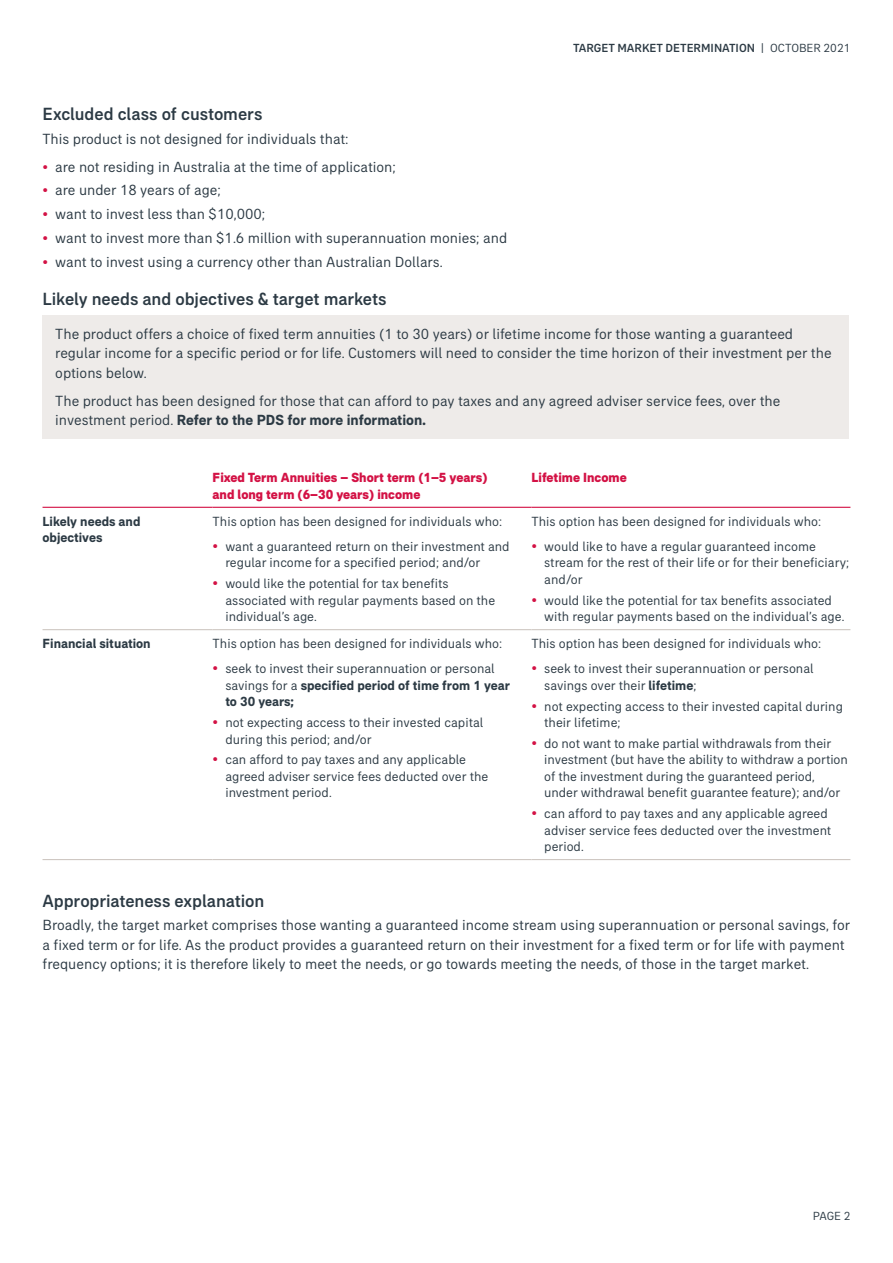
<style>
.page{position:relative;width:893px;height:1263px;background:#fff}
.page>*{position:absolute;margin:0;border:0;box-sizing:border-box;transform-origin:0 0}
.t1{font:500 18px "AIA Everest";letter-spacing:-.005em;color:#2c3a44}
.t2{font:15px/19.5px "AIA Everest";color:#2c3a44}
.t3{font:13.5px/16.5px "AIA Everest";color:#2c3a44}
.t4{font:800 13.5px/16.5px "AIA Everest";color:#d31245}
.t5{font:700 13.5px/16.5px "AIA Everest";color:#2c3a44}
.t6{font:500 12px "AIA Everest";color:#2c3a44}
.t7{font:12px "AIA Everest";color:#2c3a44}
.s1{font-weight:400}
.s2{color:#d31245}
.s3{font-weight:700}
.s4{font-size:15px;color:#d31245}
</style>
<div class="page">
<div style="left:43px;top:315px;width:806px;height:123px;background:#eeebe9"></div>
<hr style="left:43px;top:629px;width:170px;height:1px;background:#c9c1bb">
<hr style="left:213px;top:629px;width:318px;height:1px;background:#c9c1bb">
<hr style="left:531px;top:629px;width:319px;height:1px;background:#c9c1bb">
<hr style="left:43px;top:859px;width:170px;height:1px;background:#c9c1bb">
<hr style="left:213px;top:859px;width:318px;height:1px;background:#c9c1bb">
<hr style="left:531px;top:859px;width:319px;height:1px;background:#c9c1bb">
<hr style="left:43px;top:507px;width:170px;height:1px;background:#d31245">
<hr style="left:213px;top:507px;width:318px;height:1px;background:#d31245">
<hr style="left:531px;top:507px;width:319px;height:1px;background:#d31245">
<p class="t6" style="left:573px;top:41px;width:213px">Target Market Determ ination <span class="s1">| Octobe</span></p>
<p class="t7" style="left:813px;top:41px;width:38px">r 2021</p>
<h1 class="t1" style="left:43px;top:103px;width:221px">Excluded class of customers</h1>
<p class="t2" style="left:43px;top:128px;width:308px">This product is not designed for individuals that:</p>
<p class="t2" style="left:43px;top:156px;width:355px"><span class="s2">•</span> are not residing in Australia at the time of application;</p>
<p class="t2" style="left:43px;top:180px;width:180px"><span class="s2">•</span> are under 18 years of age;</p>
<p class="t2" style="left:43px;top:204px;width:224px"><span class="s2">•</span> want to invest less than $10,000;</p>
<p class="t2" style="left:43px;top:228px;width:466px"><span class="s2">•</span> want to invest more than $1.6 million with superannuation monies; and</p>
<p class="t2" style="left:43px;top:251px;width:402px"><span class="s2">•</span> want to invest using a currency other than Australian Dollars.</p>
<h1 class="t1" style="left:43px;top:288px;width:346px">Likely needs and objectives &amp; target markets</h1>
<p class="t2" style="left:55px;top:324px;width:778px">The product offers a choice of fixed term annuities (1 to 30 years) or lifetime income for those wanting a guaranteed regular income for a specific period or for life. Customers will need to consider the time horizon of their investment per the options below.</p>
<p class="t2" style="left:55px;top:391px;width:727px">The product has been designed for those that can afford to pay taxes and any agreed adviser service fees, over the investment period. <span class="s3">Refer to the PDS for more information.</span></p>
<p class="t4" style="left:213px;top:469px;width:276px">Fixed Term Annuities – Short term (1–5 years) and long term (6–30 years) income</p>
<p class="t4" style="left:531px;top:469px;width:97px">Lifetime Income</p>
<p class="t5" style="left:43px;top:513px;width:99px">Likely needs and objectives</p>
<p class="t3" style="left:213px;top:513px;width:291px">This option has been designed for individuals who:</p>
<p class="t3" style="left:225px;top:538px;width:286px;text-indent:-13px"><span class="s4">•</span> want a guaranteed return on their investment and regular income for a specified period; and/or</p>
<p class="t3" style="left:225px;top:575px;width:271px;text-indent:-13px"><span class="s4">•</span> would like the potential for tax benefits associated with regular payments based on the individual’s age.</p>
<p class="t5" style="left:43px;top:635px;width:110px">Financial situation</p>
<p class="t3" style="left:213px;top:635px;width:291px">This option has been designed for individuals who:</p>
<p class="t3" style="left:225px;top:660px;width:286px;text-indent:-13px"><span class="s4">•</span> seek to invest their superannuation or personal savings for a <span class="s3">specified period of time from 1 year to 30 years;</span></p>
<p class="t3" style="left:225px;top:714px;width:259px;text-indent:-13px"><span class="s4">•</span> not expecting access to their invested capital during this period; and/or</p>
<p class="t3" style="left:225px;top:751px;width:265px;text-indent:-13px"><span class="s4">•</span> can afford to pay taxes and any applicable agreed adviser service fees deducted over the investment period.</p>
<p class="t3" style="left:531px;top:513px;width:291px">This option has been designed for individuals who:</p>
<p class="t3" style="left:544px;top:538px;width:306px;text-indent:-13px"><span class="s4">•</span> would like to have a regular guaranteed income stream for the rest of their life or for their beneficiary; and/or</p>
<p class="t3" style="left:544px;top:592px;width:302px;text-indent:-13px"><span class="s4">•</span> would like the potential for tax benefits associated with regular payments based on the individual’s age.</p>
<p class="t3" style="left:531px;top:635px;width:291px">This option has been designed for individuals who:</p>
<p class="t3" style="left:544px;top:660px;width:271px;text-indent:-13px"><span class="s4">•</span> seek to invest their superannuation or personal savings over their <span class="s3">lifetime</span>;</p>
<p class="t3" style="left:544px;top:697px;width:300px;text-indent:-13px"><span class="s4">•</span> not expecting access to their invested capital during their lifetime;</p>
<p class="t3" style="left:544px;top:735px;width:305px;text-indent:-13px"><span class="s4">•</span> do not want to make partial withdrawals from their investment (but have the ability to withdraw a portion of the investment during the guaranteed period, under withdrawal benefit guarantee feature); and/or</p>
<p class="t3" style="left:544px;top:805px;width:288px;text-indent:-13px"><span class="s4">•</span> can afford to pay taxes and any applicable agreed adviser service fees deducted over the investment period.</p>
<h1 class="t1" style="left:43px;top:890px;width:223px">Appropriateness explanation</h1>
<p class="t2" style="left:43px;top:915px;width:809px">Broadly, the target market comprises those wanting a guaranteed income stream using superannuation or personal savings, for a fixed term or for life. As the product provides a guaranteed return on their investment for a fixed term or for life with payment frequency options; it is therefore likely to meet the needs, or go towards meeting the needs, of those in the target market.</p>
<p class="t7" style="left:813px;top:1209px;width:39px">PAGE 2</p>
</div>
